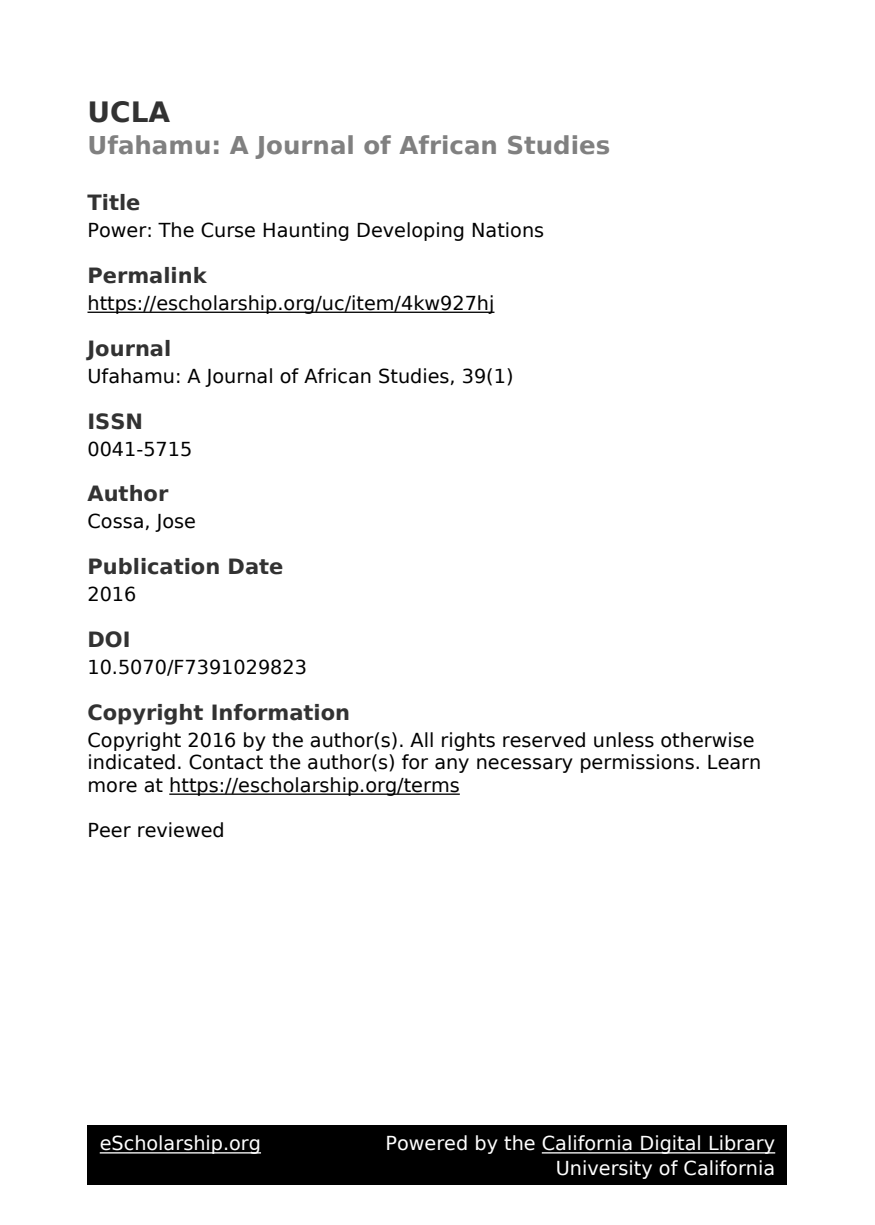
<style>
.page{position:relative;width:875px;height:1225px;background:#fff}
.page>*{position:absolute;margin:0;border:0;box-sizing:border-box;transform-origin:0 0}
.t1{font:700 28px "DejaVu Sans";color:#323232}
.t2{font:700 24.5px "DejaVu Sans";color:#808080}
.t3{font:700 21px "DejaVu Sans";color:#323232}
.t4{font:19.25px/22.4px "DejaVu Sans";color:#000}
.t5{font:19.25px/24.5px "DejaVu Sans";color:#fff;text-align:right}
</style>
<div class="page">
<hr style="left:88px;top:312px;width:406px;height:1px;background:#000">
<hr style="left:169px;top:794px;width:291px;height:1px;background:#000">
<div style="left:88px;top:1125px;width:700px;height:60px;background:#000"></div>
<hr style="left:100px;top:1152px;width:161px;height:2px;background:#fff">
<hr style="left:542px;top:1152px;width:233px;height:2px;background:#fff">
<h1 class="t1" style="left:88px;top:101px;width:84px">UCLA</h1>
<p class="t2" style="left:88px;top:136px;width:524px">Ufahamu: A Journal of African Studies</p>
<p class="t3" style="left:88px;top:194px;width:54px">Title</p>
<p class="t4" style="left:88px;top:221px;width:458px">Power: The Curse Haunting Developing Nations</p>
<p class="t3" style="left:88px;top:267px;width:121px">Permalink</p>
<p class="t4" style="left:88px;top:294px;width:408px">https://escholarship.org/uc/item/4kw927hj</p>
<p class="t3" style="left:88px;top:340px;width:85px">Journal</p>
<p class="t4" style="left:88px;top:367px;width:428px">Ufahamu: A Journal of African Studies, 39(1)</p>
<p class="t3" style="left:88px;top:413px;width:57px">ISSN</p>
<p class="t4" style="left:88px;top:439px;width:106px">0041-5715</p>
<p class="t3" style="left:88px;top:485px;width:82px">Author</p>
<p class="t4" style="left:88px;top:512px;width:110px">Cossa, Jose</p>
<p class="t3" style="left:88px;top:558px;width:198px">Publication Date</p>
<p class="t4" style="left:88px;top:585px;width:50px">2016</p>
<p class="t3" style="left:88px;top:631px;width:45px">DOI</p>
<p class="t4" style="left:88px;top:658px;width:221px">10.5070/F7391029823</p>
<p class="t3" style="left:88px;top:704px;width:264px">Copyright Information</p>
<p class="t4" style="left:88px;top:731px;width:675px">Copyright 2016 by the author(s). All rights reserved unless otherwise indicated. Contact the author(s) for any necessary permissions. Learn more at https://escholarship.org/terms</p>
<p class="t4" style="left:88px;top:820px;width:139px">Peer reviewed</p>
<p class="t5" style="left:100px;top:1133px;width:163px">eScholarship.org</p>
<p class="t5" style="left:385px;top:1133px;width:391px">Powered by the California Digital Library<br>University of California</p>
</div>
